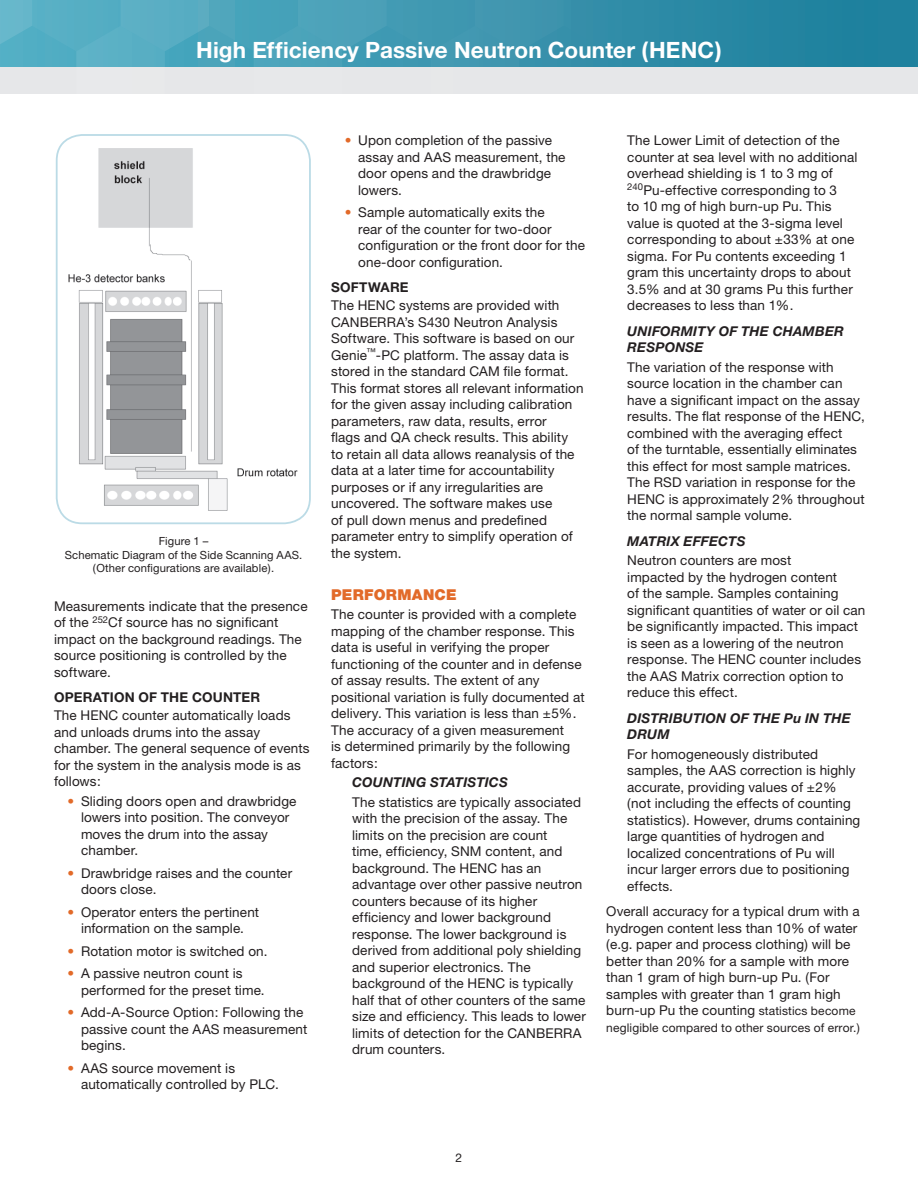
<style>
.page{position:relative;width:918px;height:1188px;background:#fff}
.page>*{position:absolute;margin:0;border:0;box-sizing:border-box;transform-origin:0 0}
.t1{font:700 22.5px "Helvetica Neue";letter-spacing:.005em;color:#fff}
.Chacteristics_-_Sub{font:900 15px "Helvetica Neue";letter-spacing:.015em;color:#e26a29}
.Chacteristics_-_Bull{font:13.5px/16.5px "Helvetica Neue";letter-spacing:.01em;color:#231f20}
.Chacteristics_-_Bull-2{font:italic 700 13.5px/16.5px "Helvetica Neue";letter-spacing:.015em;color:#231f20}
.Chacteristics_-_Bull-3{font:700 13.5px "Helvetica Neue";letter-spacing:.015em;color:#231f20}
.Chacteristics_-_Bull-4{font:12px "Helvetica Neue";letter-spacing:.01em;color:#231f20}
.Overview_Key_Feature{font:12px "Helvetica Neue";color:#231f20}
.t2{font:11.25px/13.5px "Helvetica Neue";letter-spacing:.01em;color:#231f20;text-align:center}
.s1{color:#e26a29}
.s2{font-size:12px}
</style>
<div class="page">
<div style="left:0;top:0;width:918px;height:67px;background:#2585a1"></div>
<div style="left:0;top:67px;width:918px;height:27px;background:#e6e7e9"></div>
<svg style="left:0;top:0;width:605px;height:67px;background:#49a1b9"></svg>
<img style="left:68px;top:148px;width:230px;height:362px">
<div style="left:56px;top:134px;width:255px;height:390px;border:2px solid #bbdbe6;border-radius:26px"></div>
<p class="t1" style="left:196px;top:36px;width:527px">High Efficiency Passive Neutron Counter (HENC)</p>
<p class="t2" style="left:159px;top:534px;width:51px">Figure 1 –</p>
<p class="t2" style="left:65px;top:548px;width:239px">Schematic Diagram of the Side Scanning AAS. (Other configurations are available).</p>
<p class="Chacteristics_-_Bull" style="left:54px;top:597px;width:255px">Measurements indicate that the presence of the <sup>252</sup>Cf source has no significant impact on the background readings. The source positioning is controlled by the software.</p>
<p class="Chacteristics_-_Bull-3" style="left:54px;top:689px;width:208px">OPERATION OF THE COUNTER</p>
<p class="Chacteristics_-_Bull" style="left:54px;top:707px;width:257px">The HENC counter automatically loads and unloads drums into the assay chamber. The general sequence of events for the system in the analysis mode is as follows:</p>
<p class="Chacteristics_-_Bull" style="left:81px;top:792px;width:217px;text-indent:-14px"><span class="s1">•</span> Sliding doors open and drawbridge lowers into position. The conveyor moves the drum into the assay chamber.</p>
<p class="Chacteristics_-_Bull" style="left:81px;top:864px;width:213px;text-indent:-14px"><span class="s1">•</span> Drawbridge raises and the counter doors close.</p>
<p class="Chacteristics_-_Bull" style="left:68px;top:903px;width:193px;text-align:center"><span class="s1">•</span> Operator enters the pertinent information on the sample.</p>
<p class="Chacteristics_-_Bull" style="left:68px;top:942px;width:201px"><span class="s1">•</span> Rotation motor is switched on.</p>
<p class="Chacteristics_-_Bull" style="left:81px;top:965px;width:185px;text-indent:-14px"><span class="s1">•</span> A passive neutron count is performed for the preset time.</p>
<p class="Chacteristics_-_Bull" style="left:81px;top:1004px;width:228px;text-indent:-14px"><span class="s1">•</span> Add-A-Source Option: Following the passive count the AAS measurement begins.</p>
<p class="Chacteristics_-_Bull" style="left:81px;top:1059px;width:199px;text-indent:-14px"><span class="s1">•</span> AAS source movement is automatically controlled by PLC.</p>
<p class="Chacteristics_-_Bull" style="left:358px;top:132px;width:209px;text-indent:-14px"><span class="s1">•</span> Upon completion of the passive assay and AAS measurement, the door opens and the drawbridge lowers.</p>
<p class="Chacteristics_-_Bull" style="left:358px;top:204px;width:228px;text-indent:-14px"><span class="s1">•</span> Sample automatically exits the<br>rear of the counter for two-door configuration or the front door for the one-door configuration.</p>
<p class="Chacteristics_-_Bull-3" style="left:331px;top:279px;width:79px">SOFTWARE</p>
<p class="Chacteristics_-_Bull" style="left:331px;top:297px;width:254px">The HENC systems are provided with CANBERRA’s S430 Neutron Analysis Software. This software is based on our Genie<sup>™</sup>-PC platform. The assay data is stored in the standard CAM file format.<br>This format stores all relevant information for the given assay including calibration parameters, raw data, results, error<br>flags and QA check results. This ability<br>to retain all data allows reanalysis of the data at a later time for accountability purposes or if any irregularities are uncovered. The software makes use<br>of pull down menus and predefined parameter entry to simplify operation of the system.</p>
<p class="Chacteristics_-_Sub" style="left:331px;top:585px;width:127px">PERFORMANCE</p>
<p class="Chacteristics_-_Bull" style="left:331px;top:606px;width:255px">The counter is provided with a complete mapping of the chamber response. This data is useful in verifying the proper functioning of the counter and in defense of assay results. The extent of any positional variation is fully documented at delivery. This variation is less than ±5%.<br>The accuracy of a given measurement<br>is determined primarily by the following factors:</p>
<p class="Chacteristics_-_Bull-2" style="left:352px;top:774px;width:157px">COUNTING STATISTICS</p>
<p class="Chacteristics_-_Bull" style="left:352px;top:793px;width:235px">The statistics are typically associated with the precision of the assay. The limits on the precision are count<br>time, efficiency, SNM content, and background. The HENC has an advantage over other passive neutron counters because of its higher efficiency and lower background response. The lower background is derived from additional poly shielding and superior electronics. The background of the HENC is typically half that of other counters of the same size and efficiency. This leads to lower limits of detection for the CANBERRA drum counters.</p>
<p class="Chacteristics_-_Bull" style="left:627px;top:132px;width:232px">The Lower Limit of detection of the counter at sea level with no additional overhead shielding is 1 to 3 mg of <sup>240</sup>Pu-effective corresponding to 3<br>to 10 mg of high burn-up Pu. This value is quoted at the 3-sigma level corresponding to about ±33% at one sigma. For Pu contents exceeding 1 gram this uncertainty drops to about 3.5% and at 30 grams Pu this further decreases to less than 1%.</p>
<p class="Chacteristics_-_Bull-2" style="left:627px;top:322px;width:218px">UNIFORMITY OF THE CHAMBER<br>RESPONSE</p>
<p class="Chacteristics_-_Bull" style="left:627px;top:358px;width:239px">The variation of the response with source location in the chamber can have a significant impact on the assay results. The flat response of the HENC, combined with the averaging effect<br>of the turntable, essentially eliminates this effect for most sample matrices.<br>The RSD variation in response for the HENC is approximately 2% throughout the normal sample volume.</p>
<p class="Chacteristics_-_Bull-2" style="left:627px;top:532px;width:120px">MATRIX EFFECTS</p>
<p class="Chacteristics_-_Bull" style="left:627px;top:552px;width:240px">Neutron counters are most<br>impacted by the hydrogen content<br>of the sample. Samples containing significant quantities of water or oil can be significantly impacted. This impact is seen as a lowering of the neutron response. The HENC counter includes the AAS Matrix correction option to reduce this effect.</p>
<p class="Chacteristics_-_Bull-2" style="left:627px;top:709px;width:225px">DISTRIBUTION OF THE Pu IN THE<br>DRUM</p>
<p class="Chacteristics_-_Bull" style="left:627px;top:745px;width:235px">For homogeneously distributed samples, the AAS correction is highly accurate, providing values of ±2% (not including the effects of counting statistics). However, drums containing large quantities of hydrogen and localized concentrations of Pu will incur larger errors due to positioning effects.</p>
<p class="Chacteristics_-_Bull" style="left:606px;top:903px;width:255px">Overall accuracy for a typical drum with a hydrogen content less than 10% of water (e.g. paper and process clothing) will be better than 20% for a sample with more than 1 gram of high burn-up Pu. (For samples with greater than 1 gram high burn-up Pu the counting <span class="s2">statistics become</span></p>
<p class="Chacteristics_-_Bull-4" style="left:606px;top:1020px;width:255px">negligible compared to other sources of error.)</p>
<p class="Overview_Key_Feature" style="left:456px;top:1151px;width:8px">2</p>
</div>
